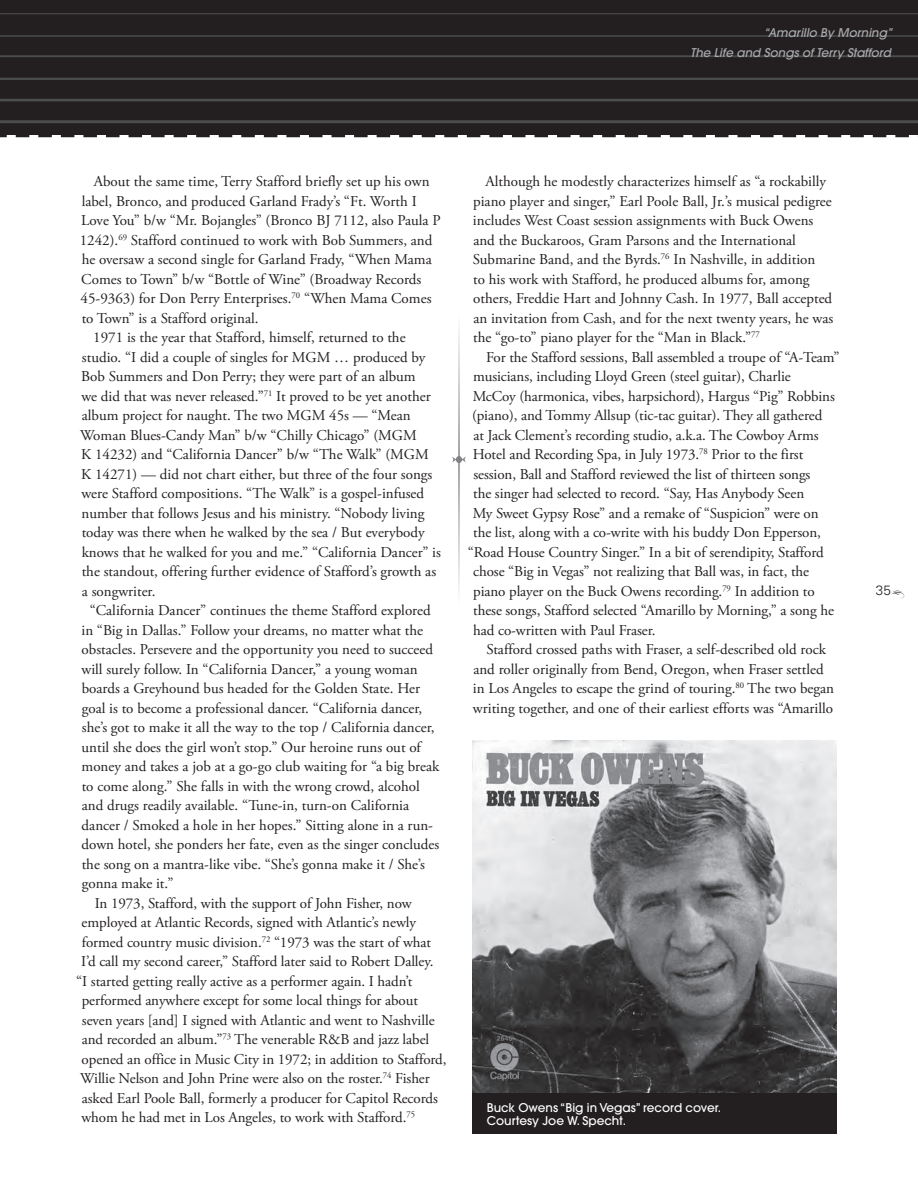
<style>
.page{position:relative;width:918px;height:1188px;background:#fff}
.page>*{position:absolute;margin:0;border:0;box-sizing:border-box;transform-origin:0 0}
.t1{font:15px/19.5px "Adobe Garamond Pro";color:#231f20}
.t2{font:300 13.5px "Univers LT Std";color:#231f20}
.t3{font:500 12px/13.5px "Avant Garde";color:#fff}
.t4{font:italic 500 12px/20.7px "Avant Garde";color:#a8a9ad;text-align:right}
</style>
<div class="page">
<div style="left:0;top:0;width:918px;height:135px;background:#231f20"></div>
<svg style="left:0;top:135px;width:918px;height:2px"></svg>
<hr style="left:0;top:13px;width:918px;height:1px;background:#4b4c4d">
<hr style="left:0;top:35px;width:918px;height:2px;background:#4b4c4d">
<hr style="left:0;top:55px;width:918px;height:2px;background:#4b4c4d">
<hr style="left:0;top:78px;width:918px;height:2px;background:#4b4c4d">
<hr style="left:0;top:99px;width:918px;height:2px;background:#4b4c4d">
<hr style="left:0;top:120px;width:918px;height:3px;background:#4b4c4d">
<svg style="left:892px;top:591px;width:12px;height:7px"></svg>
<img style="left:472px;top:740px;width:365px;height:354px">
<div style="left:473px;top:1094px;width:364px;height:40px;background:#231f20"></div>
<svg style="left:453px;top:328px;width:12px;height:265px"></svg>
<p class="t4" style="left:691px;top:22px;width:203px">“Amarillo By Morning”<br>The Life and Songs of Terry Stafford</p>
<p class="t1" style="left:94px;top:172px;width:337px">About the same time, Terry Stafford briefly set up his own</p>
<p class="t1" style="left:82px;top:192px;width:337px">label, Bronco, and produced Garland Frady’s “Ft. Worth I</p>
<p class="t1" style="left:81px;top:211px;width:361px">Love You” b/w “Mr. Bojangles” (Bronco BJ 7112, also Paula P</p>
<p class="t1" style="left:80px;top:231px;width:354px">1242).<sup>69</sup> Stafford continued to work with Bob Summers, and</p>
<p class="t1" style="left:82px;top:250px;width:352px">he oversaw a second single for Garland Frady, “When Mama</p>
<p class="t1" style="left:81px;top:270px;width:342px">Comes to Town” b/w “Bottle of Wine” (Broadway Records</p>
<p class="t1" style="left:81px;top:289px;width:352px">45-9363) for Don Perry Enterprises.<sup>70</sup> “When Mama Comes</p>
<p class="t1" style="left:82px;top:309px;width:178px">to Town” is a Stafford original.</p>
<p class="t1" style="left:93px;top:328px;width:314px">1971 is the year that Stafford, himself, returned to the</p>
<p class="t1" style="left:82px;top:348px;width:345px">studio. “I did a couple of singles for MGM … produced by</p>
<p class="t1" style="left:81px;top:367px;width:336px">Bob Summers and Don Perry; they were part of an album</p>
<p class="t1" style="left:81px;top:387px;width:351px">we did that was never released.”<sup>71</sup> It proved to be yet another</p>
<p class="t1" style="left:82px;top:406px;width:330px">album project for naught. The two MGM 45s — “Mean</p>
<p class="t1" style="left:80px;top:426px;width:338px">Woman Blues-Candy Man” b/w “Chilly Chicago” (MGM</p>
<p class="t1" style="left:81px;top:445px;width:349px">K 14232) and “California Dancer” b/w “The Walk” (MGM</p>
<p class="t1" style="left:81px;top:465px;width:353px">K 14271) — did not chart either, but three of the four songs</p>
<p class="t1" style="left:81px;top:484px;width:344px">were Stafford compositions. “The Walk” is a gospel-infused</p>
<p class="t1" style="left:82px;top:504px;width:344px">number that follows Jesus and his ministry. “Nobody living</p>
<p class="t1" style="left:82px;top:523px;width:345px">today was there when he walked by the sea / But everybody</p>
<p class="t1" style="left:82px;top:543px;width:361px">knows that he walked for you and me.” “California Dancer” is</p>
<p class="t1" style="left:82px;top:562px;width:356px">the standout, offering further evidence of Stafford’s growth as</p>
<p class="t1" style="left:82px;top:582px;width:75px">a songwriter.</p>
<p class="t1" style="left:90px;top:601px;width:342px">“California Dancer” continues the theme Stafford explored</p>
<p class="t1" style="left:82px;top:621px;width:343px">in “Big in Dallas.” Follow your dreams, no matter what the</p>
<p class="t1" style="left:82px;top:640px;width:353px">obstacles. Persevere and the opportunity you need to succeed</p>
<p class="t1" style="left:81px;top:660px;width:338px">will surely follow. In “California Dancer,” a young woman</p>
<p class="t1" style="left:82px;top:679px;width:340px">boards a Greyhound bus headed for the Golden State. Her</p>
<p class="t1" style="left:82px;top:699px;width:342px">goal is to become a professional dancer. “California dancer,</p>
<p class="t1" style="left:82px;top:718px;width:354px">she’s got to make it all the way to the top / California dancer,</p>
<p class="t1" style="left:82px;top:738px;width:341px">until she does the girl won’t stop.” Our heroine runs out of</p>
<p class="t1" style="left:82px;top:757px;width:359px">money and takes a job at a go-go club waiting for “a big break</p>
<p class="t1" style="left:82px;top:777px;width:340px">to come along.” She falls in with the wrong crowd, alcohol</p>
<p class="t1" style="left:82px;top:796px;width:329px">and drugs readily available. “Tune-in, turn-on California</p>
<p class="t1" style="left:82px;top:816px;width:353px">dancer / Smoked a hole in her hopes.” Sitting alone in a run-</p>
<p class="t1" style="left:82px;top:835px;width:359px">down hotel, she ponders her fate, even as the singer concludes</p>
<p class="t1" style="left:82px;top:855px;width:345px">the song on a mantra-like vibe. “She’s gonna make it / She’s</p>
<p class="t1" style="left:82px;top:874px;width:93px">gonna make it.”</p>
<p class="t1" style="left:95px;top:894px;width:318px">In 1973, Stafford, with the support of John Fisher, now</p>
<p class="t1" style="left:82px;top:913px;width:336px">employed at Atlantic Records, signed with Atlantic’s newly</p>
<p class="t1" style="left:82px;top:933px;width:351px">formed country music division.<sup>72</sup> “1973 was the start of what</p>
<p class="t1" style="left:81px;top:952px;width:354px">I’d call my second career,” Stafford later said to Robert Dalley.</p>
<p class="t1" style="left:76px;top:972px;width:338px">“I started getting really active as a performer again. I hadn’t</p>
<p class="t1" style="left:82px;top:991px;width:338px">performed anywhere except for some local things for about</p>
<p class="t1" style="left:82px;top:1011px;width:354px">seven years [and] I signed with Atlantic and went to Nashville</p>
<p class="t1" style="left:82px;top:1030px;width:349px">and recorded an album.”<sup>73</sup> The venerable R&amp;B and jazz label</p>
<p class="t1" style="left:82px;top:1050px;width:366px">opened an office in Music City in 1972; in addition to Stafford,</p>
<p class="t1" style="left:80px;top:1069px;width:351px">Willie Nelson and John Prine were also on the roster.<sup>74</sup> Fisher</p>
<p class="t1" style="left:82px;top:1089px;width:358px">asked Earl Poole Ball, formerly a producer for Capitol Records</p>
<p class="t1" style="left:81px;top:1108px;width:335px">whom he had met in Los Angeles, to work with Stafford.<sup>75</sup></p>
<p class="t1" style="left:473px;top:172px;width:362px;text-indent:12px">Although he modestly characterizes himself as “a rockabilly piano player and singer,” Earl Poole Ball, Jr.’s musical pedigree includes West Coast session assignments with Buck Owens and the Buckaroos, Gram Parsons and the International Submarine Band, and the Byrds.<sup>76</sup> In Nashville, in addition<br>to his work with Stafford, he produced albums for, among others, Freddie Hart and Johnny Cash. In 1977, Ball accepted an invitation from Cash, and for the next twenty years, he was the “go-to” piano player for the “Man in Black.”<sup>77</sup></p>
<p class="t1" style="left:486px;top:348px;width:355px">For the Stafford sessions, Ball assembled a troupe of “A-Team”</p>
<p class="t1" style="left:473px;top:367px;width:319px">musicians, including Lloyd Green (steel guitar), Charlie</p>
<p class="t1" style="left:473px;top:387px;width:364px">McCoy (harmonica, vibes, harpsichord), Hargus “Pig” Robbins</p>
<p class="t1" style="left:472px;top:406px;width:352px">(piano), and Tommy Allsup (tic-tac guitar). They all gathered</p>
<p class="t1" style="left:473px;top:426px;width:347px">at Jack Clement’s recording studio, a.k.a. The Cowboy Arms</p>
<p class="t1" style="left:473px;top:445px;width:332px">Hotel and Recording Spa, in July 1973.<sup>78</sup> Prior to the first</p>
<p class="t1" style="left:473px;top:465px;width:339px">session, Ball and Stafford reviewed the list of thirteen songs</p>
<p class="t1" style="left:473px;top:484px;width:333px">the singer had selected to record. “Say, Has Anybody Seen</p>
<p class="t1" style="left:473px;top:504px;width:347px">My Sweet Gypsy Rose” and a remake of “Suspicion” were on</p>
<p class="t1" style="left:473px;top:523px;width:349px">the list, along with a co-write with his buddy Don Epperson,</p>
<p class="t1" style="left:468px;top:543px;width:357px">“Road House Country Singer.” In a bit of serendipity, Stafford</p>
<p class="t1" style="left:473px;top:562px;width:338px">chose “Big in Vegas” not realizing that Ball was, in fact, the</p>
<p class="t1" style="left:473px;top:582px;width:343px">piano player on the Buck Owens recording.<sup>79</sup> In addition to</p>
<p class="t1" style="left:473px;top:601px;width:362px">these songs, Stafford selected “Amarillo by Morning,” a song he</p>
<p class="t1" style="left:473px;top:621px;width:184px">had co-written with Paul Fraser.</p>
<p class="t1" style="left:486px;top:640px;width:341px">Stafford crossed paths with Fraser, a self-described old rock</p>
<p class="t1" style="left:473px;top:660px;width:352px">and roller originally from Bend, Oregon, when Fraser settled</p>
<p class="t1" style="left:473px;top:679px;width:363px">in Los Angeles to escape the grind of touring.<sup>80</sup> The two began</p>
<p class="t1" style="left:473px;top:699px;width:362px">writing together, and one of their earliest efforts was “Amarillo</p>
<p class="t3" style="left:487px;top:1101px;width:236px">Buck Owens “Big in Vegas” record cover.<br>Courtesy Joe W. Specht.</p>
<p class="t2" style="left:876px;top:582px;width:17px">35</p>
</div>
